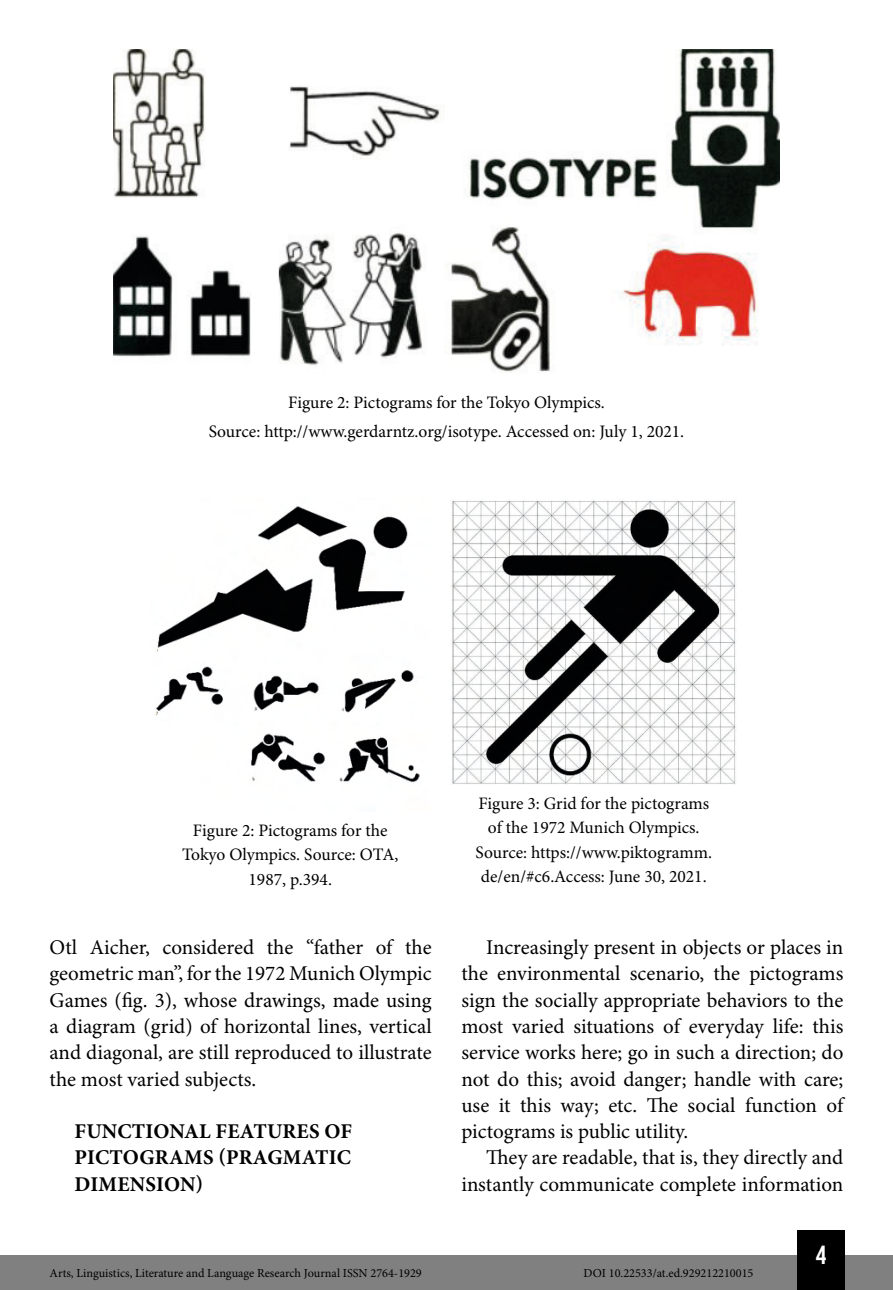
<style>
.page{position:relative;width:893px;height:1290px;background:#fff}
.page>*{position:absolute;margin:0;border:0;box-sizing:border-box;transform-origin:0 0}
.t1{font:26.25px "Bebas Kai";color:#fff}
.t2{font:21px/26.2px "Minion Pro";color:#000;text-align:justify}
.t3{font:700 21px/26.2px "Minion Pro";letter-spacing:.01em;color:#000;text-align:justify}
.t4{font:17.5px/24.5px "Minion Pro";color:#000;text-align:center}
.t5{font:12.25px "Minion Pro";color:#000}
</style>
<div class="page">
<div style="left:0;top:1255px;width:893px;height:35px;background:#808080"></div>
<div style="left:797px;top:1230px;width:48px;height:60px;background:#000"></div>
<img style="left:113px;top:50px;width:667px;height:323px">
<img style="left:155px;top:506px;width:265px;height:277px">
<img style="left:451px;top:499px;width:286px;height:285px">
<p class="t4" style="left:209px;top:388px;width:477px;line-height:29.4px">Figure 2: Pictograms for the Tokyo Olympics.<br>Source: http://www.gerdarntz.org/isotype. Accessed on: July 1, 2021.</p>
<p class="t4" style="left:182px;top:818px;width:218px">Figure 2: Pictograms for the<br>Tokyo Olympics. Source: OTA,<br>1987, p.394.</p>
<p class="t2" style="left:50px;top:935px;width:384px">Otl Aicher, considered the “father of the geometric man”, for the 1972 Munich Olympic Games (fig. 3), whose drawings, made using a diagram (grid) of horizontal lines, vertical and diagonal, are still reproduced to illustrate the most varied subjects.</p>
<p class="t3" style="left:75px;top:1118px;width:279px">FUNCTIONAL FEATURES OF PICTOGRAMS (PRAGMATIC DIMENSION)</p>
<p class="t4" style="left:475px;top:791px;width:238px">Figure 3: Grid for the pictograms of the 1972 Munich Olympics.<br>Source: https://www.piktogramm. de/en/#c6.Access: June 30, 2021.</p>
<p class="t2" style="left:461px;top:935px;width:384px;text-indent:25px">Increasingly present in objects or places in the environmental scenario, the pictograms sign the socially appropriate behaviors to the most varied situations of everyday life: this service works here; go in such a direction; do not do this; avoid danger; handle with care; use it this way; etc. The social function of pictograms is public utility.</p>
<p class="t2" style="left:461px;top:1145px;width:383px;text-align:right">They are readable, that is, they directly and instantly communicate complete information</p>
<p class="t1" style="left:816px;top:1241px;width:12px">4</p>
<p class="t5" style="left:50px;top:1266px;width:374px">Arts, Linguistics, Literature and Language Research Journal ISSN 2764-1929</p>
<p class="t5" style="left:584px;top:1266px;width:171px">DOI 10.22533/at.ed.929212210015</p>
</div>
